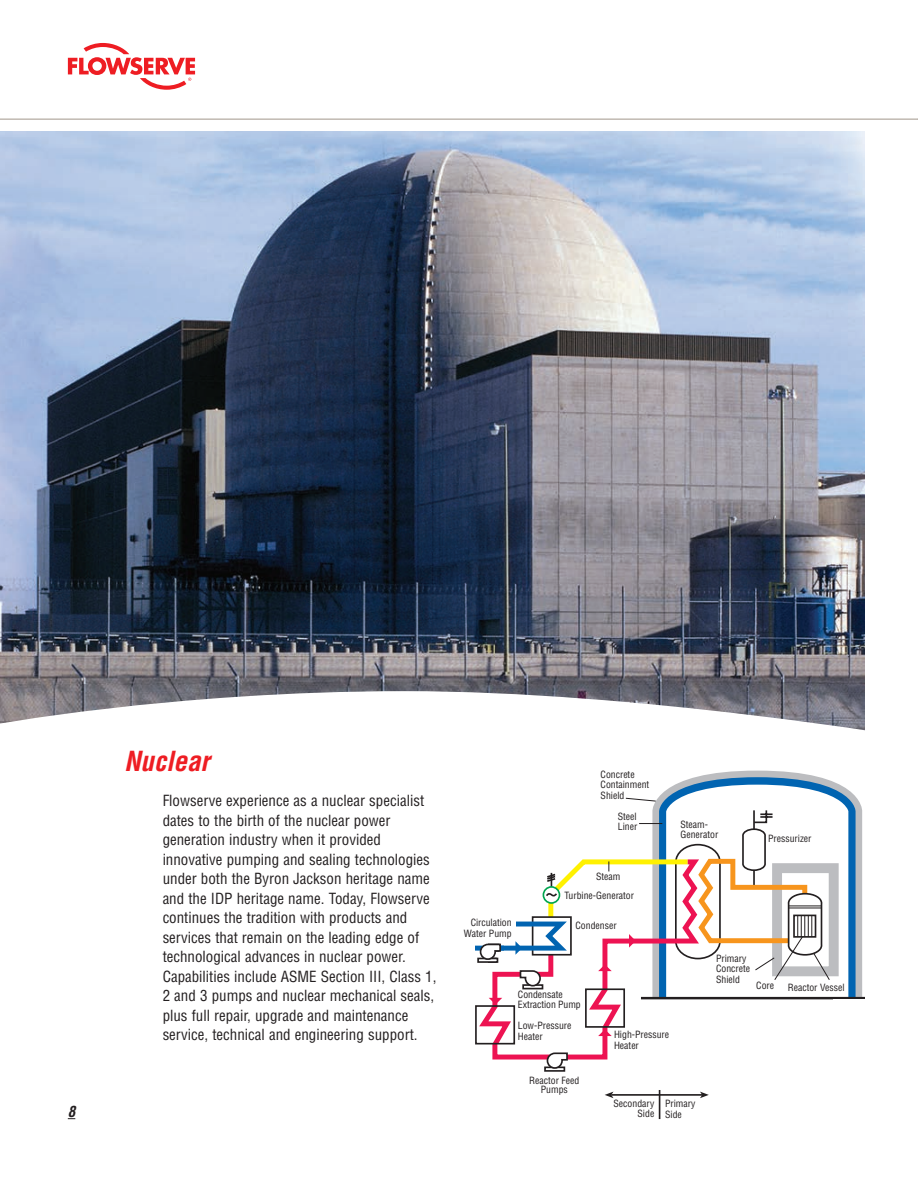
<style>
.page{position:relative;width:918px;height:1189px;background:#fff}
.page>*{position:absolute;margin:0;border:0;box-sizing:border-box;transform-origin:0 0}
.MB-Page_Header{font:italic 700 condensed 27px "Helvetica LT Std";color:#ee1d23}
.MB-Body_Copy{font:condensed 15px/19.5px "Helvetica LT Std";color:#231f20}
.t1{font:italic 700 condensed 15px "Helvetica LT Std";color:#231f20}
.t2{font:condensed 9.75px/10.5px "Helvetica LT Std";color:#231f20}
</style>
<div class="page">
<svg style="left:68px;top:43px;width:127px;height:47px"></svg>
<svg style="left:659px;top:770px;width:204px;height:230px"></svg>
<div style="left:772px;top:863px;width:67px;height:113px;border:10px solid #bcbdc0"></div>
<svg style="left:490px;top:980px;width:214px;height:81px"></svg>
<div style="left:475px;top:1005px;width:40px;height:39px;border:2px solid #231f20"></div>
<div style="left:585px;top:988px;width:40px;height:39px;border:2px solid #231f20"></div>
<hr style="left:641px;top:996px;width:223px;height:3px;background:#231f20">
<svg style="left:586px;top:989px;width:38px;height:46px"></svg>
<svg style="left:476px;top:997px;width:38px;height:46px"></svg>
<svg style="left:522px;top:984px;width:21px;height:5px"></svg>
<div style="left:525px;top:970px;width:15px;height:15px;background:#fff;border-radius:7px"></div>
<div style="left:525px;top:970px;width:16px;height:16px;border:2px solid #231f20;border-radius:7px"></div>
<div style="left:544px;top:1066px;width:21px;height:5px;border:2px solid #231f20"></div>
<div style="left:547px;top:1053px;width:15px;height:14px;background:#fff;border-radius:7px"></div>
<div style="left:547px;top:1052px;width:16px;height:16px;border:2px solid #231f20;border-radius:7px"></div>
<div style="left:768px;top:835px;width:63px;height:19px;background:#fff"></div>
<hr style="left:0;top:119px;width:918px;height:1px;background:#a1968b">
<img style="left:0;top:132px;width:864px;height:559px">
<svg style="left:0;top:691px;width:865px;height:40px"></svg>
<div style="left:459px;top:943px;width:29px;height:55px;background:#fff"></div>
<svg style="left:475px;top:797px;width:355px;height:183px"></svg>
<svg style="left:477px;top:957px;width:21px;height:5px"></svg>
<div style="left:481px;top:944px;width:14px;height:15px;background:#fff;border-radius:7px"></div>
<div style="left:480px;top:943px;width:16px;height:16px;border:2px solid #231f20;border-radius:7px"></div>
<div style="left:669px;top:1008px;width:109px;height:17px;background:#fff"></div>
<div style="left:687px;top:1024px;width:105px;height:30px;background:#fff"></div>
<hr style="left:611px;top:1093px;width:91px;height:2px;background:#231f20">
<svg style="left:605px;top:1091px;width:33px;height:7px"></svg>
<svg style="left:700px;top:1091px;width:9px;height:7px"></svg>
<svg style="left:659px;top:1090px;width:1px;height:28px"></svg>
<div style="left:834px;top:999px;width:33px;height:5px;background:#fff"></div>
<p class="t1" style="left:68px;top:1102px;width:9px">8</p>
<p class="MB-Page_Header" style="left:124px;top:744px;width:87px">Nuclear</p>
<p class="MB-Body_Copy" style="left:163px;top:790px;width:275px">Flowserve experience as a nuclear specialist dates to the birth of the nuclear power generation industry when it provided innovative pumping and sealing technologies under both the Byron Jackson heritage name and the IDP heritage name. Today, Flowserve continues the tradition with products and services that remain on the leading edge of technological advances in nuclear power.<br>Capabilities include ASME Section III, Class 1, 2 and 3 pumps and nuclear mechanical seals, plus full repair, upgrade and maintenance service, technical and engineering support.</p>
<p class="t2" style="left:601px;top:768px;width:50px">Concrete<br>Containment<br>Shield</p>
<p class="t2" style="left:618px;top:810px;width:20px">Steel</p>
<p class="t2" style="left:618px;top:821px;width:21px">Liner</p>
<p class="t2" style="left:596px;top:870px;width:26px">Steam</p>
<p class="t2" style="left:471px;top:917px;width:42px">Circulation</p>
<p class="t2" style="left:464px;top:928px;width:49px">Water Pump</p>
<p class="t2" style="left:564px;top:889px;width:71px">Turbine-Generator</p>
<p class="t2" style="left:576px;top:919px;width:43px">Condenser</p>
<p class="t2" style="left:518px;top:988px;width:64px">Condensate<br>Extraction Pump</p>
<p class="t2" style="left:518px;top:1020px;width:55px">Low-Pressure<br>Heater</p>
<p class="t2" style="left:529px;top:1075px;width:52px">Reactor Feed</p>
<p class="t2" style="left:541px;top:1084px;width:29px">Pumps</p>
<p class="t2" style="left:614px;top:1029px;width:57px">High-Pressure<br>Heater</p>
<p class="t2" style="left:680px;top:818px;width:39px">Steam-<br>Generator</p>
<p class="t2" style="left:768px;top:833px;width:45px">Pressurizer</p>
<p class="t2" style="left:716px;top:952px;width:36px">Primary<br>Concrete<br>Shield</p>
<p class="t2" style="left:756px;top:979px;width:19px">Core</p>
<p class="t2" style="left:788px;top:981px;width:58px">Reactor Vessel</p>
<p class="t2" style="left:614px;top:1097px;width:42px;text-align:right">Secondary<br>Side</p>
<p class="t2" style="left:665px;top:1098px;width:32px">Primary<br>Side</p>
</div>
